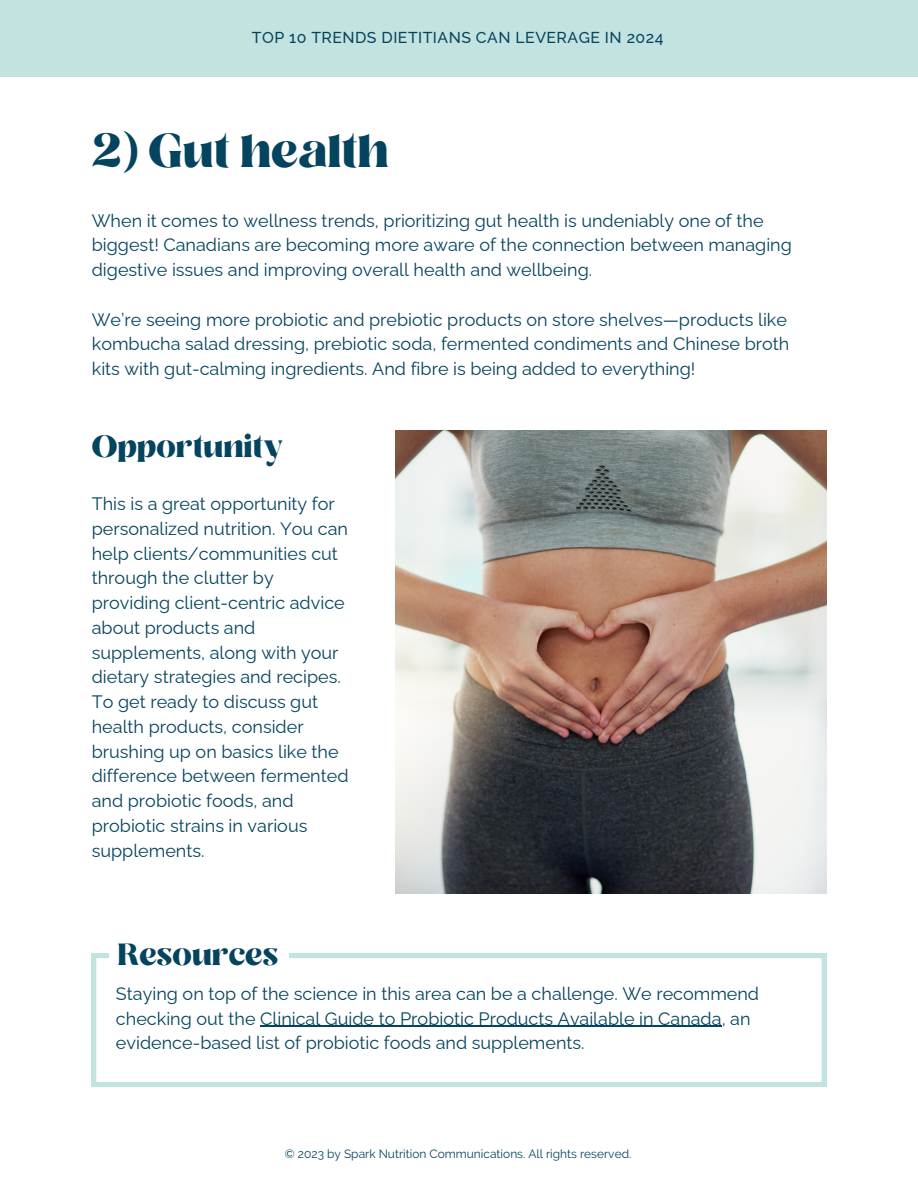
<style>
.page{position:relative;width:918px;height:1188px;background:#fff}
.page>*{position:absolute;margin:0;border:0;box-sizing:border-box;transform-origin:0 0}
.t1{font:700 47.1px "Losta Masta";color:#05445e}
.t2{font:700 30.6px "Losta Masta";color:#05445e}
.t3{font:18px/24.8px "Raleway";color:#05445e}
.t4{font:500 15.9px "Raleway";letter-spacing:.03em;color:#05445e}
.t5{font:12px "Raleway";color:#05445e}
</style>
<div class="page">
<div style="left:0;top:0;width:918px;height:76px;background:#c3e3e0"></div>
<img style="left:396px;top:431px;width:431px;height:462px">
<svg style="left:92px;top:954px;width:734px;height:132px"></svg>
<div style="left:110px;top:932px;width:179px;height:43px;background:#fff"></div>
<hr style="left:260px;top:1026px;width:462px;height:1px;background:#05445e">
<p class="t4" style="left:252px;top:28px;width:413px">TOP 10 TRENDS DIETITIANS CAN LEVERAGE IN 2024</p>
<p class="t1" style="left:92px;top:121px;width:299px">2) Gut health</p>
<p class="t3" style="left:92px;top:208px;width:702px">When it comes to wellness trends, prioritizing gut health is undeniably one of the biggest! Canadians are becoming more aware of the connection between managing digestive issues and improving overall health and wellbeing.</p>
<p class="t3" style="left:92px;top:307px;width:699px">We’re seeing more probiotic and prebiotic products on store shelves—products like kombucha salad dressing, prebiotic soda, fermented condiments and Chinese broth kits with gut-calming ingredients. And fibre is being added to everything!</p>
<p class="t2" style="left:92px;top:427px;width:191px">Opportunity</p>
<p class="t3" style="left:92px;top:491px;width:258px">This is a great opportunity for personalized nutrition. You can help clients/communities cut through the clutter by providing client-centric advice about products and supplements, along with your dietary strategies and recipes.<br>To get ready to discuss gut health products, consider brushing up on basics like the difference between fermented and probiotic foods, and probiotic strains in various supplements.</p>
<p class="t2" style="left:118px;top:935px;width:162px">Resources</p>
<p class="t3" style="left:116px;top:981px;width:645px">Staying on top of the science in this area can be a challenge. We recommend checking out the Clinical Guide to Probiotic Products Available in Canada, an evidence-based list of probiotic foods and supplements.</p>
<p class="t5" style="left:285px;top:1147px;width:348px">© 2023 by Spark Nutrition Communications. All rights reserved.</p>
</div>
